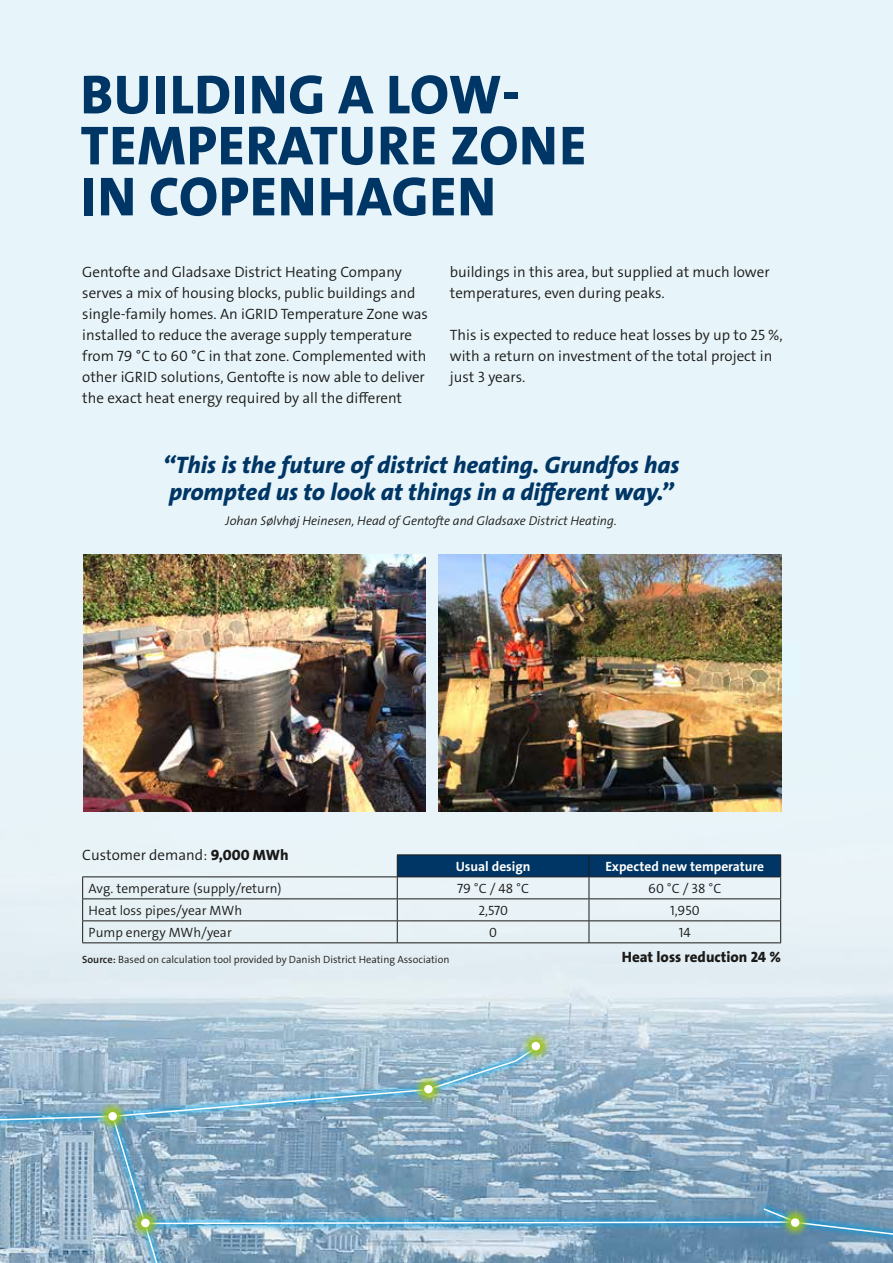
<style>
.page{position:relative;width:893px;height:1263px;background:#e7f4f9}
.page>*{position:absolute;margin:0;border:0;box-sizing:border-box;transform-origin:0 0}
.t1{font:55.5px/51px "Grundfos The Sans V2 OT 8 XB";letter-spacing:.015em;color:#003665}
.t2{font:24px/27px "Grundfos The Sans V2 OT 8 XB Italic";color:#003665}
.t3{font:15px/21px "Grundfos The Sans V2 OT 4 SL";color:#1a1a18}
.t4{font:15px "Grundfos The Sans V2 OT 8 XB";color:#1a1a18}
.t5{font:13.5px "Grundfos The Sans V2 OT 4 SL";color:#1a1a18}
.t6{font:13.5px "Grundfos The Sans V2 OT 7 B";color:#fff}
.t7{font:12.75px "Grundfos The Sans V2 OT 4 SL Italic";color:#1a1a18}
.t8{font:10.5px "Grundfos The Sans V2 OT 4 SL";color:#1a1a18}
.s1{font-family:"Grundfos The Sans V2 OT 8 XB"}
.s2{font-family:"Grundfos The Sans V2 OT 3 L"}
.s3{font-family:"Grundfos The Sans V2 OT 6 SB"}
</style>
<div class="page">
<img style="left:0;top:754px;width:893px;height:292px">
<div style="left:0;top:1040px;width:543px;height:92px;background:#009ee3;opacity:.9"></div>
<svg style="left:0;top:1046px;width:893px;height:217px;background:#8fafc6"></svg>
<svg style="left:97px;top:1100px;width:32px;height:32px"></svg>
<div style="left:108px;top:1112px;width:9px;height:8px;background:#fff;border-radius:50%"></div>
<svg style="left:130px;top:1207px;width:31px;height:32px"></svg>
<div style="left:141px;top:1219px;width:9px;height:8px;background:#fff;border-radius:50%"></div>
<svg style="left:412px;top:1073px;width:32px;height:32px"></svg>
<div style="left:424px;top:1085px;width:9px;height:8px;background:#fff;border-radius:50%"></div>
<svg style="left:520px;top:1030px;width:32px;height:32px"></svg>
<div style="left:531px;top:1042px;width:9px;height:8px;background:#fff;border-radius:50%"></div>
<hr style="left:397px;top:854px;width:192px;height:1px;background:#1a1a18">
<hr style="left:589px;top:854px;width:192px;height:1px;background:#1a1a18">
<hr style="left:82px;top:898px;width:315px;height:1px;background:#1a1a18">
<hr style="left:82px;top:920px;width:315px;height:1px;background:#1a1a18">
<svg style="left:82px;top:877px;width:1px;height:65px"></svg>
<hr style="left:82px;top:942px;width:315px;height:1px;background:#1a1a18">
<hr style="left:397px;top:942px;width:192px;height:1px;background:#1a1a18">
<hr style="left:589px;top:942px;width:192px;height:1px;background:#1a1a18">
<svg style="left:397px;top:855px;width:384px;height:87px"></svg>
<hr style="left:82px;top:876px;width:315px;height:1px;background:#1a1a18">
<div style="left:530px;top:643px;width:269px;height:54px;background:#e3f7fd"></div>
<img style="left:83px;top:554px;width:343px;height:257px">
<img style="left:439px;top:554px;width:342px;height:257px">
<h1 class="t1" style="left:81px;top:70px;width:507px">BUILDING A LOW-<br>TEMPERATURE ZONE<br>IN COPENHAGEN</h1>
<p class="t3" style="left:82px;top:262px;width:347px">Gentofte and Gladsaxe District Heating Company serves a mix of housing blocks, public buildings and single-family homes. An iGRID Temperature Zone was installed to reduce the average supply temperature from 79 °C to 60 °C in that zone. Complemented with other iGRID solutions, Gentofte is now able to deliver the exact heat energy required by all the different</p>
<p class="t3" style="left:450px;top:262px;width:321px">buildings in this area, but supplied at much lower temperatures, even during peaks.</p>
<p class="t3" style="left:450px;top:325px;width:334px">This is expected to reduce heat losses by up to 25 %, with a return on investment of the total project in just 3 years.</p>
<h2 class="t2" style="left:163px;top:451px;width:518px">“This is the future of district heating. Grundfos has prompted us to look at things in a different way.”</h2>
<p class="t7" style="left:226px;top:513px;width:393px">Johan Sølvhøj Heinesen, Head of Gentofte and Gladsaxe District Heating.</p>
<p class="t3" style="left:82px;top:844px;width:208px">Customer demand: <span class="s1">9,000 MWh</span></p>
<p class="t6" style="left:456px;top:858px;width:76px">Usual design</p>
<p class="t6" style="left:605px;top:858px;width:160px">Expected new temperature</p>
<p class="t5" style="left:89px;top:880px;width:195px">Avg. temperature (supply/return)</p>
<p class="t5" style="left:457px;top:880px;width:73px">79 <span class="s2">°</span>C / 48 <span class="s2">°</span>C</p>
<p class="t5" style="left:648px;top:880px;width:75px">60 <span class="s2">°</span>C / 38 <span class="s2">°</span>C</p>
<p class="t5" style="left:89px;top:902px;width:155px">Heat loss pipes/year MWh</p>
<p class="t5" style="left:478px;top:902px;width:31px">2,570</p>
<p class="t5" style="left:670px;top:902px;width:31px">1,950</p>
<p class="t5" style="left:89px;top:924px;width:145px">Pump energy MWh/year</p>
<p class="t5" style="left:489px;top:924px;width:9px">0</p>
<p class="t5" style="left:679px;top:924px;width:14px">14</p>
<p class="t8" style="left:82px;top:953px;width:369px"><span class="s3">Source:</span> Based on calculation tool provided by Danish District Heating Association</p>
<p class="t4" style="left:622px;top:947px;width:161px">Heat loss reduction 24 %</p>
</div>
